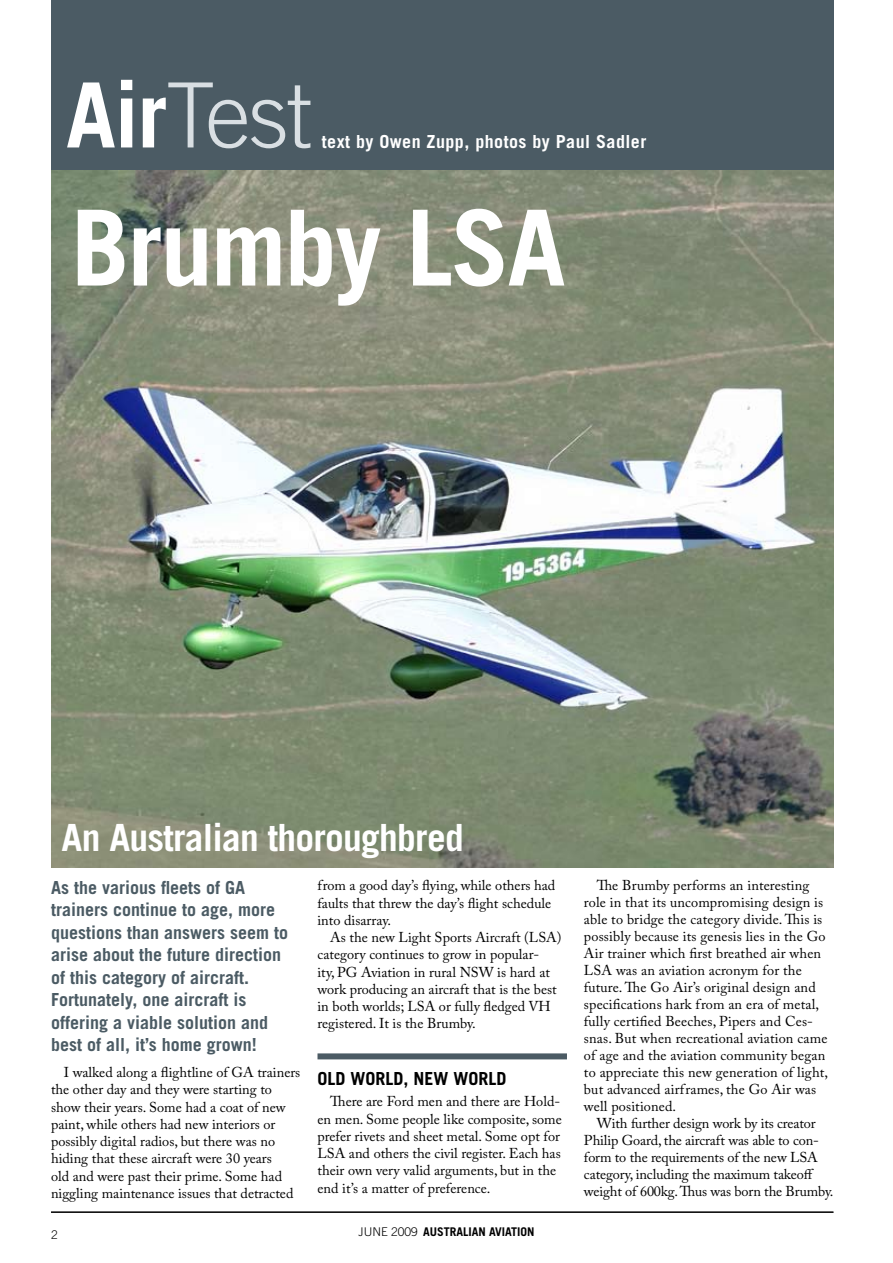
<style>
.page{position:relative;width:893px;height:1263px;background:#fff}
.page>*{position:absolute;margin:0;border:0;box-sizing:border-box;transform-origin:0 0}
.t1{font:700 105px "Trade Gothic";letter-spacing:-.02em;color:#fff}
.t2{font:300 90px "Trade Gothic";color:#d9dfe3}
.t3{font:700 37.5px "Trade Gothic";letter-spacing:-.02em;color:#fff}
.t4{font:700 18px/22.5px "Trade Gothic";color:#4b5b64}
.t5{font:700 18px "Trade Gothic";letter-spacing:.025em;color:#fff}
.t6{font:700 18px "Trade Gothic";color:#000}
.t7{font:14.25px/17.2px "Adobe Caslon Pro";color:#000}
.t8{font:700 12px "Trade Gothic";color:#000}
.s1{font-weight:700;color:#fff}
.s2{font-weight:300}
</style>
<div class="page">
<hr style="left:51px;top:1212px;width:782px;height:1px;background:#000">
<div style="left:51px;top:0;width:782px;height:170px;background:#4b5b64"></div>
<hr style="left:51px;top:1211px;width:782px;height:1px;background:#000">
<img style="left:51px;top:170px;width:782px;height:697px">
<div style="left:317px;top:1053px;width:250px;height:6px;background:#4b5b64"></div>
<h2 class="t2" style="left:66px;top:62px;width:247px"><span class="s1">Air</span>Test</h2>
<p class="t5" style="left:322px;top:130px;width:326px">text by Owen Zupp, photos by Paul Sadler</p>
<h1 class="t1" style="left:71px;top:184px;width:496px">Brumby LSA</h1>
<h3 class="t3" style="left:62px;top:814px;width:404px">An Australian thoroughbred</h3>
<p class="t4" style="left:51px;top:876px;width:238px">As the various fleets of GA trainers continue to age, more questions than answers seem to arise about the future direction of this category of aircraft.<br>Fortunately, one aircraft is offering a viable solution and best of all, it’s home grown!</p>
<p class="t7" style="left:51px;top:1063px;width:251px;text-indent:13px">I walked along a flightline of GA trainers the other day and they were starting to show their years. Some had a coat of new paint, while others had new interiors or possibly digital radios, but there was no hiding that these aircraft were 30 years<br>old and were past their prime. Some had niggling maintenance issues that detracted</p>
<p class="t7" style="left:317px;top:877px;width:239px">from a good day’s flying, while others had faults that threw the day’s flight schedule into disarray.</p>
<p class="t7" style="left:317px;top:928px;width:245px;text-indent:13px">As the new Light Sports Aircraft (LSA) category continues to grow in popular-<br>ity, PG Aviation in rural NSW is hard at work producing an aircraft that is the best in both worlds; LSA or fully fledged VH registered. It is the Brumby.</p>
<p class="t6" style="left:317px;top:1067px;width:191px">Old World, New World</p>
<p class="t7" style="left:317px;top:1093px;width:246px;text-indent:13px">There are Ford men and there are Hold&shy;en men. Some people like composite, some prefer rivets and sheet metal. Some opt for LSA and others the civil register. Each has their own very valid arguments, but in the end it’s a matter of preference.</p>
<p class="t8" style="left:358px;top:1224px;width:178px"><span class="s2">JUNE 2009</span> AUSTRALIAN AVIATION</p>
<p class="t7" style="left:584px;top:877px;width:246px;text-indent:13px">The Brumby performs an interesting role in that its uncompromising design is able to bridge the category divide. This is possibly because its genesis lies in the Go Air trainer which first breathed air when LSA was an aviation acronym for the future. The Go Air’s original design and specifications hark from an era of metal, fully certified Beeches, Pipers and Ces&shy;snas. But when recreational aviation came of age and the aviation community began to appreciate this new generation of light, but advanced airframes, the Go Air was well positioned.</p>
<p class="t7" style="left:584px;top:1114px;width:251px;text-indent:13px">With further design work by its creator Philip Goard, the aircraft was able to con&shy;form to the requirements of the new LSA category, including the maximum takeoff weight of 600kg. Thus was born the Brumby.</p>
</div>
